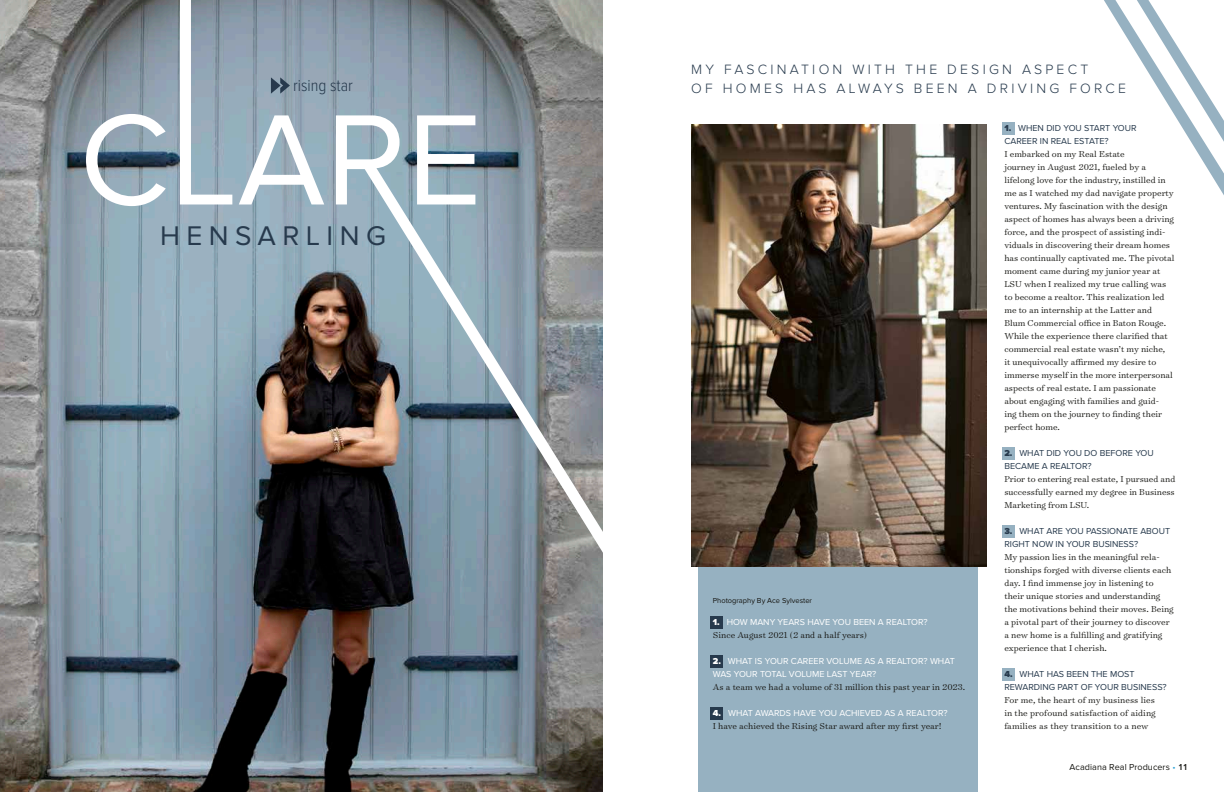
<style>
.page{position:relative;width:1224px;height:792px;background:#fff}
.page>*{position:absolute;margin:0;border:0;box-sizing:border-box;transform-origin:0 0}
.t1{font:28px "Proxima Nova";letter-spacing:.23em;color:#273a4d}
.t2{font:300 17px "Proxima Nova Cond";color:#273a4d}
.t3{font:300 14px "Proxima Nova";letter-spacing:.23em;color:#273a4d}
.t4{font:300 9.8px/13px "Surveyor Text";color:#171713}
.t5{font:9px/13px "Proxima Nova";color:#273a4d}
.t6{font:9px/13px "Proxima Nova";color:#fff}
.t7{font:9px "Proxima Nova";letter-spacing:.01em;color:#171713}
.t8{font:7.5px "Proxima Nova";color:#171713}
.s1{font-weight:900}
.s2{color:#31a5d9}
.s3{font-weight:600}
</style>
<div class="page">
<div style="left:1002px;top:668px;width:12px;height:13px;background:#96b1c1"></div>
<div style="left:1002px;top:525px;width:12px;height:13px;background:#96b1c1"></div>
<div style="left:1002px;top:447px;width:12px;height:13px;background:#96b1c1"></div>
<div style="left:1002px;top:122px;width:12px;height:13px;background:#96b1c1"></div>
<div style="left:698px;top:548px;width:280px;height:244px;background:#96b1c1"></div>
<img style="left:691px;top:124px;width:295px;height:443px">
<div style="left:710px;top:616px;width:12px;height:12px;background:#273a4d"></div>
<div style="left:710px;top:655px;width:12px;height:12px;background:#273a4d"></div>
<div style="left:710px;top:707px;width:12px;height:12px;background:#273a4d"></div>
<img style="left:0;top:0;width:603px;height:792px">
<svg style="left:86px;top:0;width:517px;height:613px;background:#828f99"></svg>
<svg style="left:271px;top:77px;width:19px;height:17px"></svg>
<svg style="left:1104px;top:0;width:120px;height:195px"></svg>
<h3 class="t3" style="left:691px;top:63px;width:399px">MY FASCINATION WITH THE DESIGN ASPECT</h3>
<h2 class="t2" style="left:293px;top:77px;width:61px">rising star</h2>
<h3 class="t3" style="left:691px;top:82px;width:436px">OF HOMES HAS ALWAYS BEEN A DRIVING FORCE</h3>
<h1 class="t1" style="left:160px;top:220px;width:227px">HENSARLING</h1>
<p class="t8" style="left:713px;top:596px;width:101px">Photography By Ace Sylvester</p>
<p class="t6" style="left:713px;top:616px;width:216px"><span class="s1">1.</span> HOW MANY YEARS HAVE YOU BEEN A REALTOR?</p>
<p class="t4" style="left:713px;top:628px;width:156px">Since August 2021 (2 and a half years)</p>
<p class="t6" style="left:713px;top:655px;width:243px"><span class="s1">2.</span> WHAT IS YOUR CAREER VOLUME AS A REALTOR? WHAT<br>WAS YOUR TOTAL VOLUME LAST YEAR?</p>
<p class="t4" style="left:713px;top:680px;width:254px">As a team we had a volume of 31 million this past year in 2023.</p>
<p class="t6" style="left:713px;top:707px;width:236px"><span class="s1">4.</span> WHAT AWARDS HAVE YOU ACHIEVED AS A REALTOR?</p>
<p class="t4" style="left:713px;top:719px;width:230px">I have achieved the Rising Star award after my first year!</p>
<p class="t5" style="left:1004px;top:122px;width:134px"><span class="s1">1.</span> WHEN DID YOU START YOUR<br>CAREER IN REAL ESTATE?</p>
<p class="t4" style="left:1004px;top:147px;width:172px">I embarked on my Real Estate<br>journey in August 2021, fueled by a lifelong love for the industry, instilled in me as I watched my dad navigate property ventures. My fascination with the design aspect of homes has always been a driving force, and the prospect of assisting indi&shy;viduals in discovering their dream homes has continually captivated me. The pivotal moment came during my junior year at LSU when I realized my true calling was to become a realtor. This realization led me to an internship at the Latter and Blum Commercial office in Baton Rouge.<br>While the experience there clarified that commercial real estate wasn’t my niche,<br>it unequivocally affirmed my desire to immerse myself in the more interpersonal aspects of real estate. I am passionate about engaging with families and guid-<br>ing them on the journey to finding their perfect home.</p>
<p class="t5" style="left:1004px;top:447px;width:151px"><span class="s1">2.</span> WHAT DID YOU DO BEFORE YOU<br>BECAME A REALTOR?</p>
<p class="t4" style="left:1004px;top:472px;width:172px;text-align:justify">Prior to entering real estate, I pursued and successfully earned my degree in Business Marketing from LSU.</p>
<p class="t5" style="left:1004px;top:525px;width:167px"><span class="s1">3.</span> WHAT ARE YOU PASSIONATE ABOUT<br>RIGHT NOW IN YOUR BUSINESS?</p>
<p class="t4" style="left:1004px;top:550px;width:171px">My passion lies in the meaningful rela&shy;tionships forged with diverse clients each day. I find immense joy in listening to their unique stories and understanding the motivations behind their moves. Being a pivotal part of their journey to discover a new home is a fulfilling and gratifying experience that I cherish.</p>
<p class="t5" style="left:1004px;top:668px;width:164px"><span class="s1">4.</span> WHAT HAS BEEN THE MOST<br>REWARDING PART OF YOUR BUSINESS?</p>
<p class="t4" style="left:1004px;top:693px;width:153px;text-align:justify">For me, the heart of my business lies in the profound satisfaction of aiding families as they transition to a new</p>
<p class="t7" style="left:1069px;top:762px;width:120px">Acadiana Real Producers <span class="s2">•</span> <span class="s3">11</span></p>
</div>
